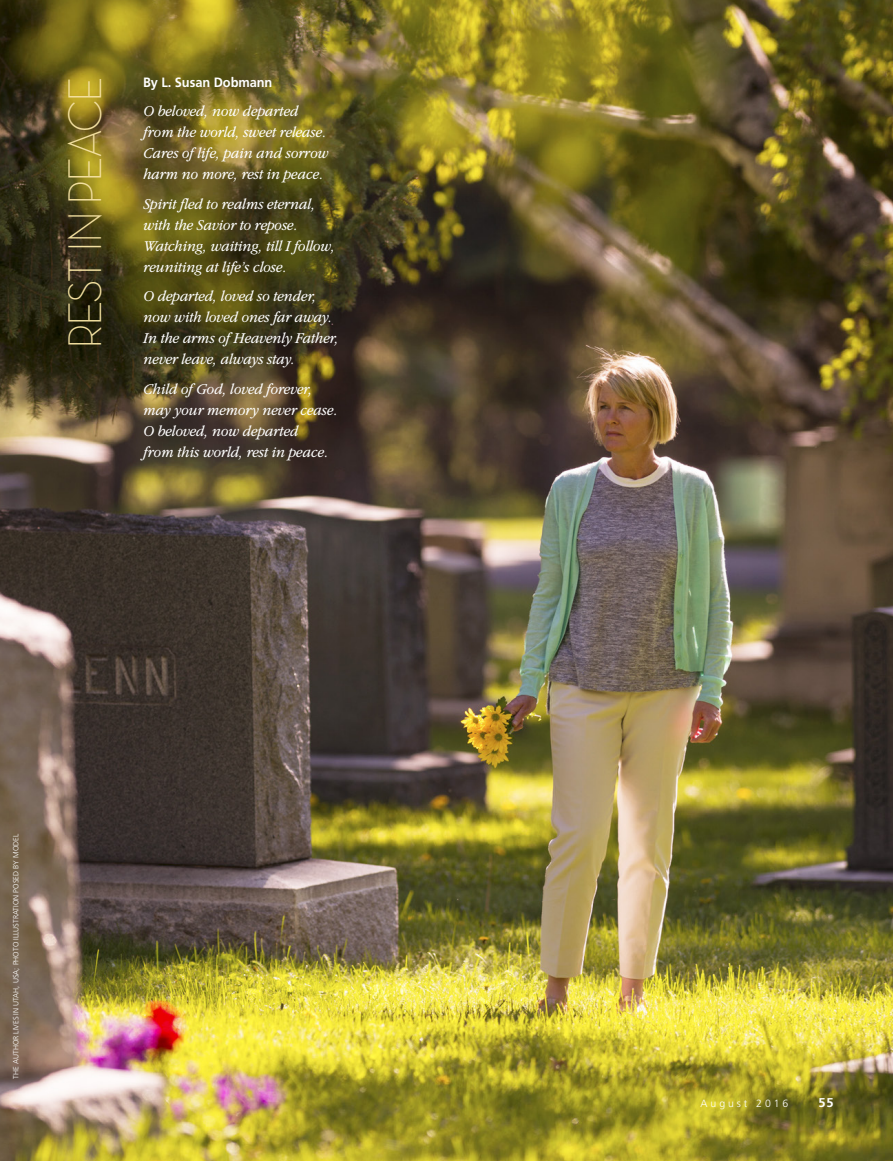
<style>
.page{position:relative;width:893px;height:1161px;background:#fff}
.page>*{position:absolute;margin:0;border:0;box-sizing:border-box;transform-origin:0 0}
.t1{font:48px "Neutralds Lat Light Alt Display";letter-spacing:-.05em;color:#f3e0a0;scale:.95 1}
.POETRY_line_next{font:italic 300 15.75px "Garamondlds Lat Plus";letter-spacing:-.01em;color:#fff;scale:.95 1}
.POETRY_line_first{font:italic 300 15.75px "Garamondlds Lat Plus";letter-spacing:-.01em;color:#fff;scale:.95 1}
.POETRY_line_last{font:italic 300 15.75px "Garamondlds Lat Plus";letter-spacing:-.01em;color:#fff;scale:.95 1}
.ARTCL-BY_para_first{font:700 13.5px "Frutigerlds Lat";letter-spacing:-.005em;color:#fff;scale:.95 1}
.Folio_R{font:700 12.75px "Frutigerlds Lat";color:#fff}
.Folio_R-2{font:300 10.5px "Frutigerlds Lat";letter-spacing:.28em;color:#fff}
.FIGimg-CRDT_para{font:300 7.5px "Frutigerlds Lat";color:#fff}
</style>
<div class="page">
<img style="left:0;top:0;width:893px;height:1161px">
<p class="t1" style="left:54px;top:349px;width:289px;rotate:-90deg">REST IN PEACE</p>
<p class="ARTCL-BY_para_first" style="left:143px;top:72px;width:138px">By L. Susan Dobmann</p>
<p class="POETRY_line_first" style="left:143px;top:100px;width:165px">O beloved, now departed</p>
<p class="POETRY_line_next" style="left:143px;top:121px;width:194px">from the world, sweet release.</p>
<p class="POETRY_line_next" style="left:143px;top:142px;width:196px">Cares of life, pain and sorrow</p>
<p class="POETRY_line_next" style="left:143px;top:163px;width:191px">harm no more, rest in peace.</p>
<p class="POETRY_line_first" style="left:143px;top:193px;width:182px">Spirit fled to realms eternal,</p>
<p class="POETRY_line_next" style="left:143px;top:214px;width:164px">with the Savior to repose.</p>
<p class="POETRY_line_next" style="left:143px;top:235px;width:203px">Watching, waiting, till I follow,</p>
<p class="POETRY_line_next" style="left:143px;top:256px;width:152px">reuniting at life’s close.</p>
<p class="POETRY_line_first" style="left:143px;top:285px;width:184px">O departed, loved so tender,</p>
<p class="POETRY_line_next" style="left:143px;top:306px;width:200px">now with loved ones far away.</p>
<p class="POETRY_line_next" style="left:143px;top:327px;width:207px">In the arms of Heavenly Father,</p>
<p class="POETRY_line_next" style="left:143px;top:348px;width:161px">never leave, always stay.</p>
<p class="POETRY_line_first" style="left:143px;top:378px;width:180px">Child of God, loved forever,</p>
<p class="POETRY_line_next" style="left:143px;top:399px;width:206px">may your memory never cease.</p>
<p class="POETRY_line_next" style="left:143px;top:420px;width:165px">O beloved, now departed</p>
<p class="POETRY_line_last" style="left:143px;top:441px;width:196px">from this world, rest in peace.</p>
<p class="FIGimg-CRDT_para" style="left:10px;top:1079px;width:246px;rotate:-90deg">THE AUTHOR LIVES IN UTAH, USA; PHOTO ILLUSTRATION POSED BY MODEL</p>
<p class="Folio_R-2" style="left:701px;top:1095px;width:89px">August 2016</p>
<p class="Folio_R" style="left:819px;top:1092px;width:16px">55</p>
</div>
